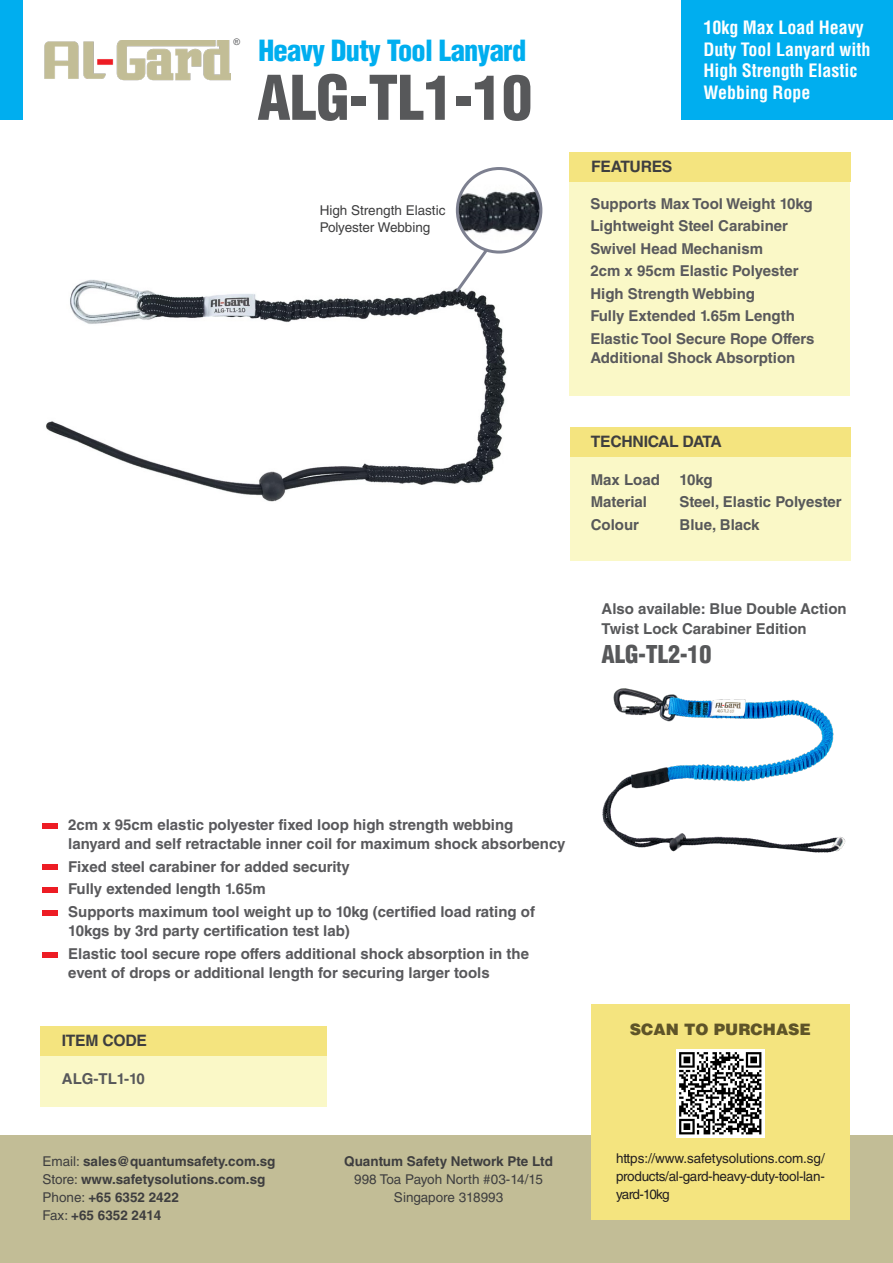
<style>
.page{position:relative;width:893px;height:1263px;background:#fff}
.page>*{position:absolute;margin:0;border:0;box-sizing:border-box;transform-origin:0 0}
.t1{font:900 condensed 60px "Helvetica LT Std";letter-spacing:-.01em;color:#57585a}
.t2{font:900 condensed 28.5px "Helvetica LT Std";letter-spacing:-.025em;color:#00aeef}
.t3{font:900 condensed 24px "Helvetica LT Std";letter-spacing:-.01em;color:#57585a}
.t4{font:700 condensed 18px/21.6px "Helvetica LT Std";color:#fff}
.t5{font:700 15.75px "Helvetica LT Std";letter-spacing:-.02em;color:#3e3e3f}
.t6{font:900 15.75px "Helvetica LT Std";color:#5e5428}
.t7{font:700 15px/19.5px "Helvetica LT Std";color:#59595c}
.t8{font:700 15px/22.5px "Helvetica LT Std";color:#57585a}
.t9{font:700 13.5px "Helvetica LT Std";color:#3e3e3f}
.t10{font:13.5px/18px "Helvetica LT Std";letter-spacing:-.02em;color:#231f20;text-align:justify}
.t11{font:13.5px/16.2px "Helvetica LT Std";color:#3e3e3f}
.t12{font:9px "Arial";color:#57585a}
.s1{font-weight:400}
</style>
<div class="page">
<img style="left:44px;top:41px;width:187px;height:40px">
<div style="left:0;top:1135px;width:893px;height:128px;background:#c2bd96"></div>
<div style="left:0;top:0;width:22px;height:119px;background:#00aeef"></div>
<div style="left:681px;top:0;width:212px;height:120px;background:#00aeef"></div>
<img style="left:46px;top:279px;width:461px;height:223px">
<img style="left:602px;top:688px;width:244px;height:165px">
<div style="left:569px;top:152px;width:282px;height:30px;background:#f4e47f"></div>
<div style="left:569px;top:182px;width:281px;height:213px;background:#faf8c7"></div>
<div style="left:570px;top:456px;width:280px;height:105px;background:#faf8c7"></div>
<div style="left:570px;top:427px;width:281px;height:29px;background:#f4e47f"></div>
<div style="left:591px;top:1005px;width:259px;height:215px;background:#f4e47f"></div>
<div style="left:43px;top:823px;width:15px;height:6px;background:#ed1c24"></div>
<div style="left:43px;top:865px;width:15px;height:5px;background:#ed1c24"></div>
<div style="left:43px;top:887px;width:15px;height:6px;background:#ed1c24"></div>
<div style="left:43px;top:952px;width:15px;height:5px;background:#ed1c24"></div>
<div style="left:43px;top:911px;width:15px;height:5px;background:#ed1c24"></div>
<img style="left:676px;top:1049px;width:89px;height:88px">
<img style="left:457px;top:169px;width:84px;height:83px;border-radius:42px">
<div style="left:456px;top:167px;width:86px;height:87px;border:3px solid #7d8090;border-radius:50%"></div>
<svg style="left:453px;top:247px;width:37px;height:48px"></svg>
<div style="left:40px;top:1026px;width:287px;height:81px;background:#faf8c7"></div>
<div style="left:40px;top:1026px;width:287px;height:30px;background:#f4e47f"></div>
<p class="t12" style="left:233px;top:36px;width:8px">®</p>
<p class="t2" style="left:258px;top:32px;width:269px">Heavy Duty Tool Lanyard</p>
<p class="t1" style="left:257px;top:60px;width:276px">ALG-TL1-10</p>
<p class="t11" style="left:320px;top:203px;width:127px">High Strength Elastic<br>Polyester Webbing</p>
<p class="t5" style="left:591px;top:157px;width:83px">FEATURES</p>
<p class="t4" style="left:703px;top:17px;width:169px">10kg Max Load Heavy<br>Duty Tool Lanyard with<br>High Strength Elastic<br>Webbing Rope</p>
<p class="t7" style="left:590px;top:193px;width:224px">Supports Max Tool Weight 10kg</p>
<p class="t7" style="left:590px;top:216px;width:199px">Lightweight Steel Carabiner</p>
<p class="t7" style="left:590px;top:238px;width:174px">Swivel Head Mechanism</p>
<p class="t7" style="left:590px;top:261px;width:210px">2cm x 95cm Elastic Polyester</p>
<p class="t7" style="left:590px;top:283px;width:166px">High Strength Webbing</p>
<p class="t7" style="left:590px;top:306px;width:206px">Fully Extended 1.65m Length</p>
<p class="t7" style="left:590px;top:328px;width:225px">Elastic Tool Secure Rope Offers<br>Additional Shock Absorption</p>
<p class="t5" style="left:591px;top:432px;width:132px">TECHNICAL DATA</p>
<p class="t8" style="left:591px;top:468px;width:71px">Max Load<br>Material</p>
<p class="t8" style="left:591px;top:513px;width:50px">Colour</p>
<p class="t8" style="left:679px;top:468px;width:35px">10kg</p>
<p class="t8" style="left:679px;top:490px;width:164px">Steel, Elastic Polyester</p>
<p class="t8" style="left:679px;top:513px;width:82px">Blue, Black</p>
<p class="t8" style="left:602px;top:599px;width:247px;line-height:19.5px">Also available: Blue Double Action<br>Twist Lock Carabiner Edition</p>
<p class="t3" style="left:602px;top:639px;width:111px">ALG-TL2-10</p>
<p class="t7" style="left:68px;top:814px;width:499px">2cm x 95cm elastic polyester fixed loop high strength webbing lanyard and self retractable inner coil for maximum shock absorbency</p>
<p class="t7" style="left:68px;top:856px;width:283px">Fixed steel carabiner for added security</p>
<p class="t7" style="left:68px;top:879px;width:199px">Fully extended length 1.65m</p>
<p class="t7" style="left:68px;top:901px;width:468px">Supports maximum tool weight up to 10kg (certified load rating of<br>10kgs by 3rd party certification test lab)</p>
<p class="t7" style="left:68px;top:943px;width:462px">Elastic tool secure rope offers additional shock absorption in the event of drops or additional length for securing larger tools</p>
<p class="t5" style="left:62px;top:1031px;width:86px">ITEM CODE</p>
<p class="t8" style="left:62px;top:1067px;width:85px">ALG-TL1-10</p>
<p class="t9" style="left:43px;top:1153px;width:234px"><span class="s1">Email:</span> sales@quantumsafety.com.sg</p>
<p class="t9" style="left:43px;top:1171px;width:224px"><span class="s1">Store:</span> www.safetysolutions.com.sg</p>
<p class="t9" style="left:43px;top:1189px;width:138px"><span class="s1">Phone:</span> +65 6352 2422</p>
<p class="t9" style="left:43px;top:1207px;width:120px"><span class="s1">Fax:</span> +65 6352 2414</p>
<p class="t9" style="left:344px;top:1153px;width:210px">Quantum Safety Network Pte Ltd</p>
<p class="t11" style="left:354px;top:1171px;width:190px">998 Toa Payoh North #03-14/15</p>
<p class="t11" style="left:394px;top:1189px;width:111px">Singapore 318993</p>
<p class="t6" style="left:630px;top:1019px;width:183px">SCAN TO PURCHASE</p>
<p class="t10" style="left:616px;top:1149px;width:210px">https://www.safetysolutions.com.sg/ products/al-gard-heavy-duty-tool-lan&shy;yard-10kg</p>
</div>
